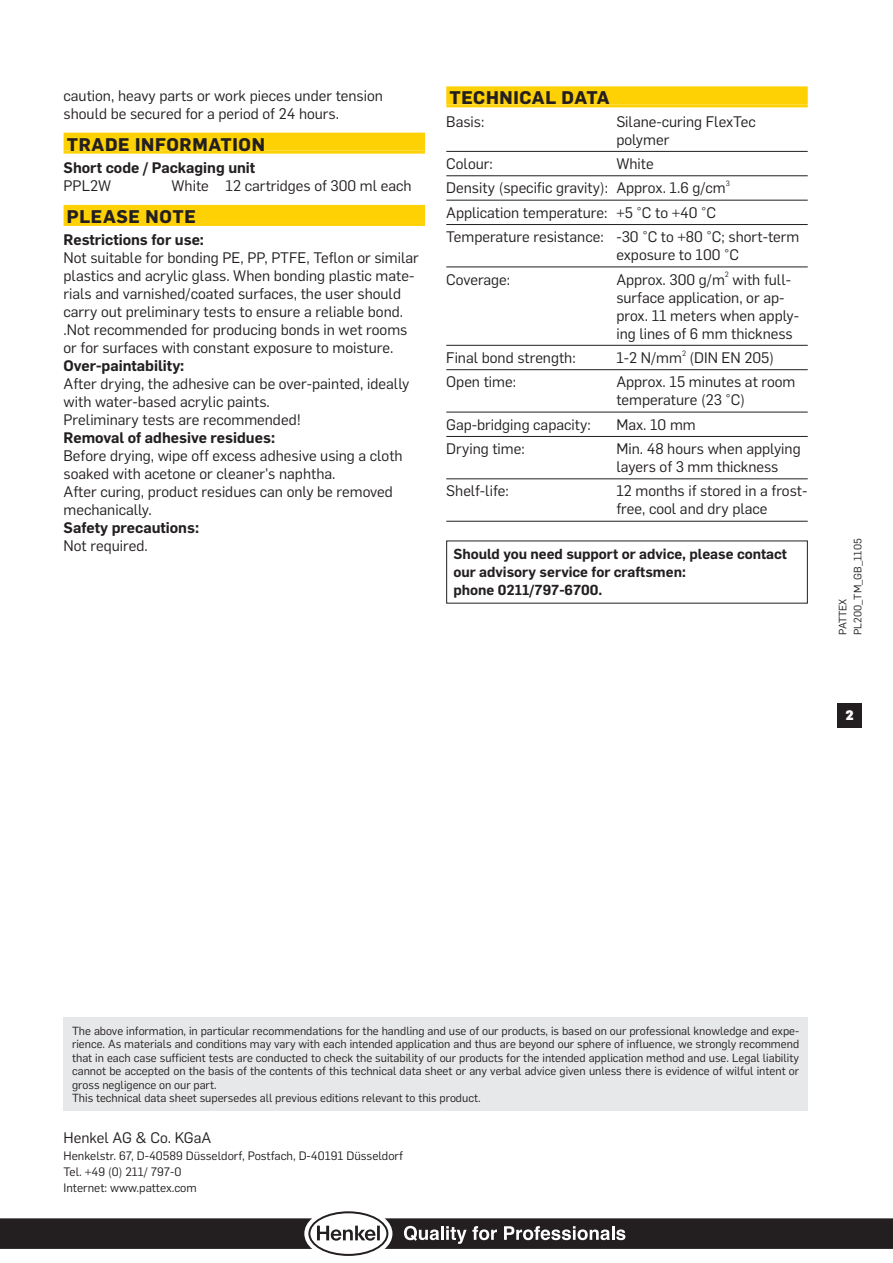
<style>
.page{position:relative;width:893px;height:1263px;background:#fff}
.page>*{position:absolute;margin:0;border:0;box-sizing:border-box;transform-origin:0 0}
.t1{font:700 18px "Flama";letter-spacing:.035em;color:#231f20}
.t2{font:15px/18px "Flama";color:#231f20}
.t3{font:600 15px "Flama";color:#231f20}
.t4{font:600 14.25px/18px "Flama";color:#231f20}
.t5{font:900 13.5px "Flama";color:#fff}
.t6{font:12px/15.6px "Flama";color:#231f20}
.t7{font:11.55px/13.5px "Flama";color:#231f20}
.t8{font:10.5px/15.1px "Flama";color:#231f20}
.t9{font:7.5px "Flama";color:#231f20}
</style>
<div class="page">
<div style="left:64px;top:133px;width:361px;height:18px;background:#fed105"></div>
<hr style="left:64px;top:151px;width:361px;height:3px;background:#fed105">
<div style="left:64px;top:205px;width:361px;height:18px;background:#fed105"></div>
<hr style="left:64px;top:223px;width:361px;height:3px;background:#fed105">
<div style="left:446px;top:86px;width:362px;height:18px;background:#fed105"></div>
<hr style="left:446px;top:104px;width:362px;height:3px;background:#fed105">
<hr style="left:446px;top:151px;width:362px;height:1px;background:#231f20">
<hr style="left:446px;top:175px;width:362px;height:1px;background:#231f20">
<hr style="left:446px;top:200px;width:362px;height:1px;background:#231f20">
<hr style="left:446px;top:224px;width:362px;height:1px;background:#231f20">
<hr style="left:446px;top:267px;width:362px;height:1px;background:#231f20">
<hr style="left:446px;top:345px;width:362px;height:1px;background:#231f20">
<hr style="left:446px;top:369px;width:362px;height:1px;background:#231f20">
<hr style="left:446px;top:412px;width:362px;height:1px;background:#231f20">
<hr style="left:446px;top:436px;width:362px;height:1px;background:#231f20">
<hr style="left:446px;top:478px;width:362px;height:1px;background:#231f20">
<hr style="left:446px;top:521px;width:362px;height:1px;background:#231f20">
<div style="left:837px;top:703px;width:25px;height:24px;background:#231f20"></div>
<div style="left:64px;top:1018px;width:744px;height:93px;background:#e7e8e9"></div>
<svg style="left:0;top:1211px;width:893px;height:45px"></svg>
<p class="t2" style="left:64px;top:88px;width:321px">caution, heavy parts or work pieces under tension should be secured for a period of 24 hours.</p>
<p class="t1" style="left:67px;top:138px;width:200px">TRADE INFORMATION</p>
<p class="t3" style="left:64px;top:162px;width:193px">Short code / Packaging unit</p>
<p class="t2" style="left:64px;top:178px;width:49px">PPL2W</p>
<p class="t2" style="left:172px;top:178px;width:242px">White 12 cartridges of 300 ml each</p>
<p class="t1" style="left:67px;top:210px;width:131px">PLEASE NOTE</p>
<p class="t3" style="left:64px;top:234px;width:142px">Restrictions for use:</p>
<p class="t2" style="left:64px;top:250px;width:357px">Not suitable for bonding PE, PP, PTFE, Teflon or similar plastics and acrylic glass. When bonding plastic mate&shy;rials and varnished/coated surfaces, the user should carry out preliminary tests to ensure a reliable bond. .Not recommended for producing bonds in wet rooms or for surfaces with constant exposure to moisture.</p>
<p class="t3" style="left:64px;top:360px;width:122px">Over-paintability:</p>
<p class="t2" style="left:64px;top:376px;width:347px">After drying, the adhesive can be over-painted, ideally with water-based acrylic paints.<br>Preliminary tests are recommended!</p>
<p class="t3" style="left:64px;top:432px;width:213px">Removal of adhesive residues:</p>
<p class="t2" style="left:64px;top:448px;width:341px">Before drying, wipe off excess adhesive using a cloth soaked with acetone or cleaner's naphtha.<br>After curing, product residues can only be removed mechanically.</p>
<p class="t3" style="left:64px;top:522px;width:137px">Safety precautions:</p>
<p class="t2" style="left:64px;top:538px;width:86px">Not required.</p>
<p class="t1" style="left:449px;top:91px;width:162px">TECHNICAL DATA</p>
<p class="t2" style="left:446px;top:114px;width:40px">Basis:</p>
<p class="t2" style="left:616px;top:114px;width:141px">Silane-curing FlexTec polymer</p>
<p class="t2" style="left:446px;top:156px;width:48px">Colour:</p>
<p class="t2" style="left:446px;top:153px;width:281px;line-height:24.5px;text-indent:170px">White<br>Density (specific gravity): Approx. 1.6 g/cm</p>
<p class="t9" style="left:726px;top:181px;width:6px">3</p>
<p class="t2" style="left:446px;top:202px;width:355px;line-height:24.5px">Application temperature: +5 °C to +40 °C<br>Temperature resistance: -30 °C to +80 °C; short-term</p>
<p class="t2" style="left:616px;top:247px;width:124px">exposure to 100 °C</p>
<p class="t2" style="left:446px;top:272px;width:65px">Coverage:</p>
<p class="t2" style="left:616px;top:272px;width:110px">Approx. 300 g/m</p>
<p class="t9" style="left:725px;top:272px;width:6px">2</p>
<p class="t2" style="left:616px;top:272px;width:184px;text-indent:116px">with full&shy;surface application, or ap&shy;prox. 11 meters when apply&shy;ing lines of 6 mm thickness</p>
<p class="t2" style="left:446px;top:350px;width:131px">Final bond strength:</p>
<p class="t2" style="left:616px;top:350px;width:67px">1-2 N/mm</p>
<p class="t9" style="left:682px;top:350px;width:6px">2</p>
<p class="t2" style="left:690px;top:350px;width:86px">(DIN EN 205)</p>
<p class="t2" style="left:446px;top:374px;width:71px">Open time:</p>
<p class="t2" style="left:616px;top:374px;width:181px">Approx. 15 minutes at room temperature (23 °C)</p>
<p class="t2" style="left:446px;top:417px;width:146px">Gap-bridging capacity:</p>
<p class="t2" style="left:616px;top:417px;width:81px">Max. 10 mm</p>
<p class="t2" style="left:446px;top:441px;width:80px">Drying time:</p>
<p class="t2" style="left:616px;top:441px;width:186px">Min. 48 hours when applying layers of 3 mm thickness</p>
<p class="t2" style="left:446px;top:484px;width:64px">Shelf-life:</p>
<p class="t2" style="left:616px;top:484px;width:192px">12 months if stored in a frost&shy;free, cool and dry place</p>
<p class="t4" style="left:453px;top:546px;width:335px">Should you need support or advice, please contact our advisory service for craftsmen:<br>phone 0211/797-6700.</p>
<p class="t8" style="left:836px;top:635px;width:98px;rotate:-90deg">PATTEX<br>PL200_TM_GB_1105</p>
<p class="t5" style="left:845px;top:710px;width:10px">2</p>
<p class="t7" style="left:72px;top:1025px;width:729px">The above information, in particular recommendations for the handling and use of our products, is based on our professional knowledge and expe&shy;rience. As materials and conditions may vary with each intended application and thus are beyond our sphere of influence, we strongly recommend that in each case sufficient tests are conducted to check the suitability of our products for the intended application method and use. Legal liability cannot be accepted on the basis of the contents of this technical data sheet or any verbal advice given unless there is evidence of wilful intent or gross negligence on our part.<br>This technical data sheet supersedes all previous editions relevant to this product.</p>
<p class="t2" style="left:64px;top:1130px;width:149px">Henkel AG &amp; Co. KGaA</p>
<p class="t6" style="left:64px;top:1149px;width:341px">Henkelstr. 67, D-40589 Düsseldorf, Postfach, D-40191 Düsseldorf<br>Tel. +49 (0) 211/ 797-0<br>Internet: www.pattex.com</p>
</div>
